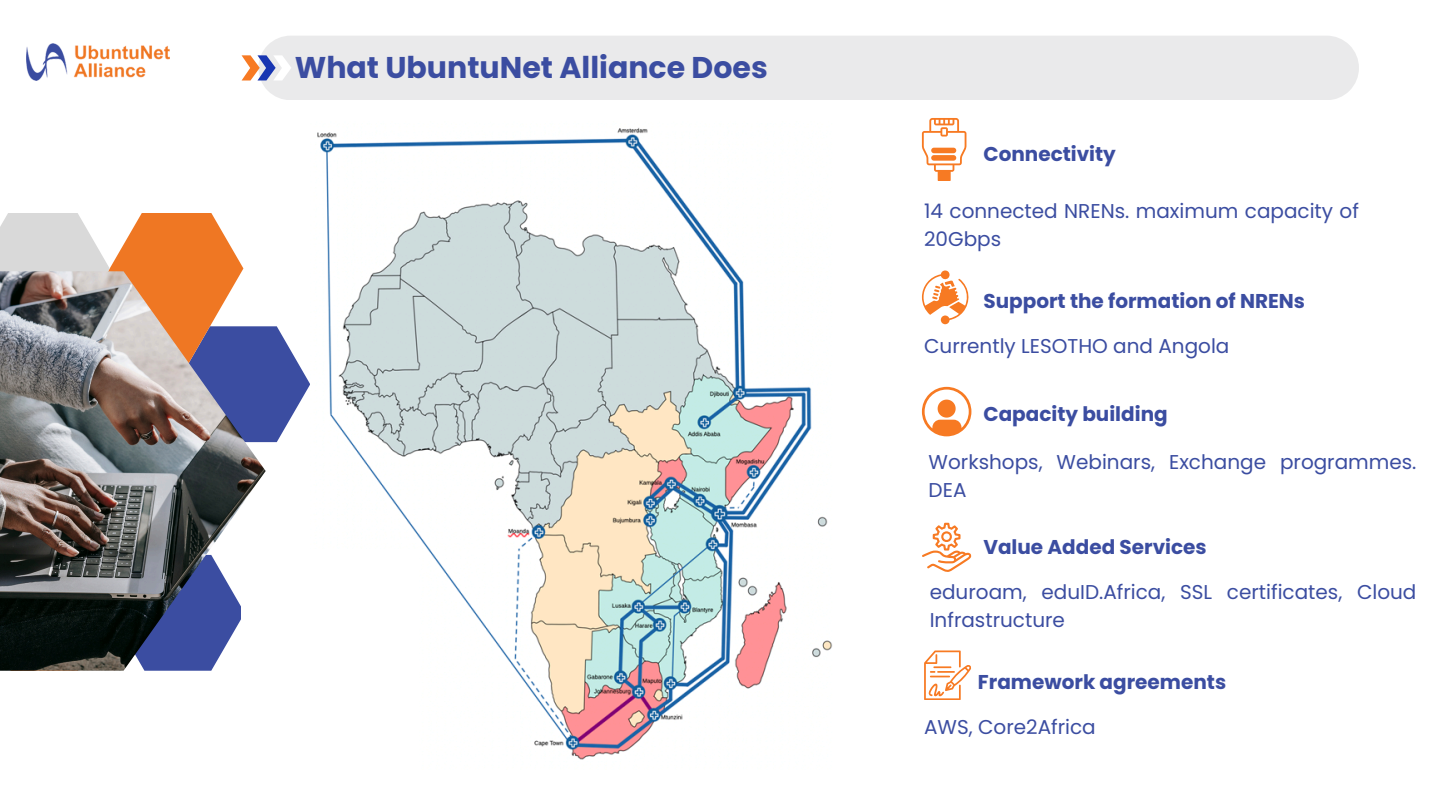
<style>
.page{position:relative;width:1440px;height:810px;background:#fff}
.page>*{position:absolute;margin:0;border:0;box-sizing:border-box;transform-origin:0 0}
.t1{font:700 30px "Poppins";color:#3b4da1}
.t2{font:20px/27.8px "Poppins";color:#3b4da1}
.t3{font:700 20px "Poppins";color:#3b4da1}
</style>
<div class="page">
<img style="left:27px;top:43px;width:143px;height:38px">
<svg style="left:0;top:213px;width:310px;height:230px"></svg>
<img style="left:0;top:271px;width:266px;height:400px">
<div style="left:261px;top:36px;width:1098px;height:64px;background:#eaeaeb"></div>
<svg style="left:242px;top:55px;width:49px;height:26px"></svg>
<svg style="left:922px;top:387px;width:49px;height:49px"></svg>
<img style="left:317px;top:128px;width:515px;height:632px">
<div style="left:242px;top:549px;width:177px;height:243px;background:#fff"></div>
<svg style="left:922px;top:270px;width:47px;height:54px"></svg>
<svg style="left:922px;top:523px;width:49px;height:49px"></svg>
<svg style="left:922px;top:118px;width:44px;height:63px"></svg>
<div style="left:931px;top:148px;width:25px;height:5px;background:#f77a23;border-radius:3px"></div>
<div style="left:931px;top:155px;width:25px;height:6px;background:#f77a23;border-radius:3px"></div>
<svg style="left:924px;top:651px;width:47px;height:49px"></svg>
<h1 class="t1" style="left:295px;top:47px;width:475px">What UbuntuNet Alliance Does</h1>
<p class="t3" style="left:983px;top:140px;width:134px">Connectivity</p>
<p class="t2" style="left:924px;top:197px;width:436px">14 connected NRENs. maximum capacity of<br>20Gbps</p>
<p class="t3" style="left:983px;top:287px;width:323px">Support the formation of NRENs</p>
<h2 class="t2" style="left:924px;top:332px;width:307px">Currently LESOTHO and Angola</h2>
<p class="t3" style="left:983px;top:400px;width:186px">Capacity building</p>
<p class="t2" style="left:929px;top:448px;width:489px">Workshops, Webinars, Exchange programmes.<br>DEA</p>
<p class="t3" style="left:983px;top:533px;width:225px">Value Added Services</p>
<p class="t2" style="left:930px;top:578px;width:488px">eduroam, eduID.Africa, SSL certificates, Cloud<br>Infrastructure</p>
<h2 class="t3" style="left:978px;top:668px;width:250px">Framework agreements</h2>
<p class="t2" style="left:924px;top:713px;width:173px">AWS, Core2Africa</p>
</div>
